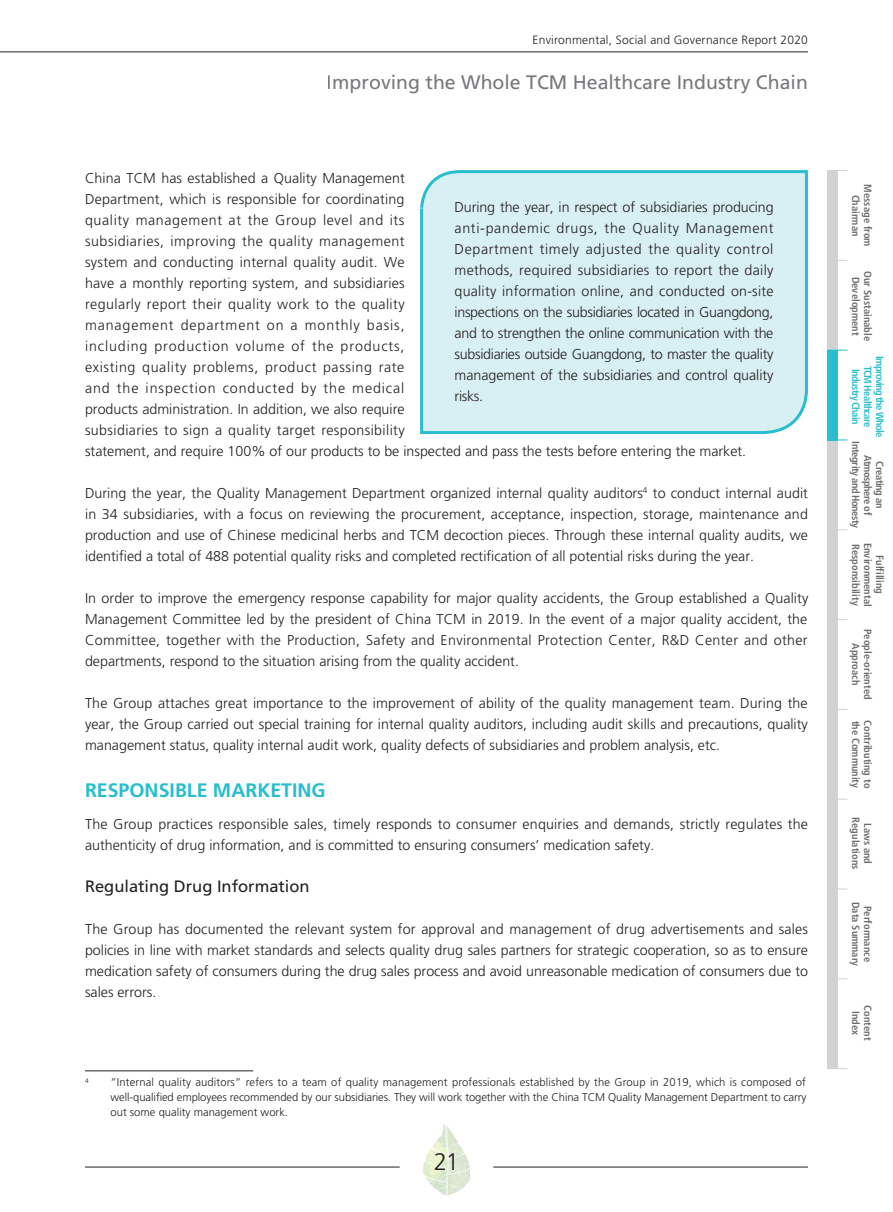
<style>
.page{position:relative;width:893px;height:1212px;background:#fff}
.page>*{position:absolute;margin:0;border:0;box-sizing:border-box;transform-origin:0 0}
.t1{font:300 24px "Frutiger LT Std";color:#231f20}
.t2{font:19.5px "Frutiger LT Std";color:#76787b}
.t3{font:700 19.5px "Frutiger LT Std";color:#28bece}
.t4{font:16.5px "Frutiger LT Std";color:#231f20}
.t5{font:300 14.25px/21px "Frutiger LT Std";letter-spacing:.015em;color:#231f20;text-align:justify}
.t6{font:300 12px "Frutiger LT Std";letter-spacing:.02em;color:#231f20}
.t7{font:300 11.25px/15px "Frutiger LT Std";color:#231f20;text-align:justify}
.t8{font:700 condensed 10.5px/12px "Frutiger LT Std";color:#6c6d70;text-align:center}
.t9{font:700 condensed 10.5px/12px "Frutiger LT Std";letter-spacing:-.06em;color:#28bece;text-align:center}
.t10{font:700 condensed 10.5px/12px "Frutiger LT Std";letter-spacing:-.04em;color:#6c6d70;text-align:center}
.t11{font:300 6.6px "Frutiger LT Std";color:#231f20}
</style>
<div class="page">
<svg style="left:422px;top:1124px;width:49px;height:71px"></svg>
<hr style="left:85px;top:1167px;width:315px;height:1px;background:#231f20">
<hr style="left:493px;top:1167px;width:315px;height:1px;background:#231f20">
<hr style="left:0;top:51px;width:808px;height:1px;background:#231f20">
<div style="left:828px;top:440px;width:10px;height:90px;background:#d1d2d4"></div>
<div style="left:828px;top:171px;width:10px;height:90px;background:#d1d2d4"></div>
<div style="left:828px;top:261px;width:10px;height:89px;background:#d1d2d4"></div>
<div style="left:828px;top:350px;width:10px;height:90px;background:#28bece"></div>
<div style="left:828px;top:620px;width:10px;height:90px;background:#d1d2d4"></div>
<div style="left:828px;top:799px;width:10px;height:90px;background:#d1d2d4"></div>
<div style="left:828px;top:979px;width:10px;height:90px;background:#d1d2d4"></div>
<div style="left:828px;top:529px;width:10px;height:91px;background:#d1d2d4"></div>
<div style="left:828px;top:710px;width:10px;height:89px;background:#d1d2d4"></div>
<div style="left:828px;top:889px;width:10px;height:90px;background:#d1d2d4"></div>
<svg style="left:828px;top:170px;width:19px;height:1px"></svg>
<svg style="left:828px;top:440px;width:19px;height:1px"></svg>
<div style="left:420px;top:170px;width:388px;height:265px;background:#d8eff3"></div>
<hr style="left:85px;top:1070px;width:168px;height:1px;background:#231f20">
<p class="t6" style="left:533px;top:33px;width:277px">Environmental, Social and Governance Report 2020</p>
<h2 class="t2" style="left:327px;top:71px;width:483px">Improving the Whole TCM Healthcare Industry Chain</h2>
<p class="t5" style="left:85px;top:168px;width:663px;text-align:left">China TCM has established a Quality Management<br>Department, which is responsible for coordinating<br>quality management at the Group level and its<br>subsidiaries, improving the quality management<br>system and conducting internal quality audit. We<br>have a monthly reporting system, and subsidiaries<br>regularly report their quality work to the quality<br>management department on a monthly basis,<br>including production volume of the products,<br>existing quality problems, product passing rate<br>and the inspection conducted by the medical<br>products administration. In addition, we also require<br>subsidiaries to sign a quality target responsibility<br>statement, and require 100% of our products to be inspected and pass the tests before entering the market.</p>
<p class="t5" style="left:85px;top:483px;width:724px">During the year, the Quality Management Department organized internal quality auditors<sup>4</sup> to conduct internal audit in 34 subsidiaries, with a focus on reviewing the procurement, acceptance, inspection, storage, maintenance and production and use of Chinese medicinal herbs and TCM decoction pieces. Through these internal quality audits, we identified a total of 488 potential quality risks and completed rectification of all potential risks during the year.</p>
<p class="t5" style="left:85px;top:588px;width:725px">In order to improve the emergency response capability for major quality accidents, the Group established a Quality Management Committee led by the president of China TCM in 2019. In the event of a major quality accident, the Committee, together with the Production, Safety and Environmental Protection Center, R&amp;D Center and other departments, respond to the situation arising from the quality accident.</p>
<p class="t5" style="left:85px;top:693px;width:724px">The Group attaches great importance to the improvement of ability of the quality management team. During the year, the Group carried out special training for internal quality auditors, including audit skills and precautions, quality management status, quality internal audit work, quality defects of subsidiaries and problem analysis, etc.</p>
<h2 class="t3" style="left:85px;top:779px;width:242px">RESPONSIBLE MARKETING</h2>
<p class="t5" style="left:85px;top:813px;width:725px">The Group practices responsible sales, timely responds to consumer enquiries and demands, strictly regulates the authenticity of drug information, and is committed to ensuring consumers’ medication safety.</p>
<p class="t4" style="left:85px;top:876px;width:226px">Regulating Drug Information</p>
<p class="t5" style="left:85px;top:918px;width:725px">The Group has documented the relevant system for approval and management of drug advertisements and sales policies in line with market standards and selects quality drug sales partners for strategic cooperation, so as to ensure medication safety of consumers during the drug sales process and avoid unreasonable medication of consumers due to sales errors.</p>
<p class="t5" style="left:455px;top:196px;width:321px">During the year, in respect of subsidiaries producing anti-pandemic drugs, the Quality Management Department timely adjusted the quality control methods, required subsidiaries to report the daily quality information online, and conducted on-site inspections on the subsidiaries located in Guangdong, and to strengthen the online communication with the subsidiaries outside Guangdong, to master the quality management of the subsidiaries and control quality risks.</p>
<p class="t11" style="left:85px;top:1076px;width:5px">4</p>
<p class="t7" style="left:111px;top:1075px;width:697px">“Internal quality auditors” refers to a team of quality management professionals established by the Group in 2019, which is composed of well-qualified employees recommended by our subsidiaries. They will work together with the China TCM Quality Management Department to carry out some quality management work.</p>
<h1 class="t1" style="left:434px;top:1148px;width:27px">21</h1>
<p class="t8" style="left:874px;top:184px;width:64px;rotate:90deg">Message from<br>Chairman</p>
<p class="t8" style="left:874px;top:271px;width:71px;rotate:90deg">Our Sustainable<br>Development</p>
<p class="t9" style="left:886px;top:356px;width:83px;rotate:90deg">Improving the Whole<br>TCM Healthcare<br>Industry Chain</p>
<p class="t10" style="left:886px;top:441px;width:88px;rotate:90deg">Creating an<br>Atmosphere of<br>Integrity and Honesty</p>
<p class="t8" style="left:862px;top:544px;width:63px;rotate:90deg">Responsibility</p>
<p class="t8" style="left:874px;top:543px;width:65px;rotate:90deg">Environmental</p>
<p class="t8" style="left:886px;top:555px;width:40px;rotate:90deg">Fulfilling</p>
<p class="t8" style="left:874px;top:629px;width:72px;rotate:90deg">People-oriented<br>Approach</p>
<p class="t8" style="left:862px;top:721px;width:69px;rotate:90deg">the Community</p>
<p class="t8" style="left:874px;top:720px;width:69px;rotate:90deg">Contributing to</p>
<p class="t8" style="left:874px;top:817px;width:53px;rotate:90deg">Laws and<br>Regulations</p>
<p class="t8" style="left:874px;top:902px;width:66px;rotate:90deg">Performance<br>Data Summary</p>
<p class="t8" style="left:874px;top:1005px;width:37px;rotate:90deg">Content<br>Index</p>
</div>
